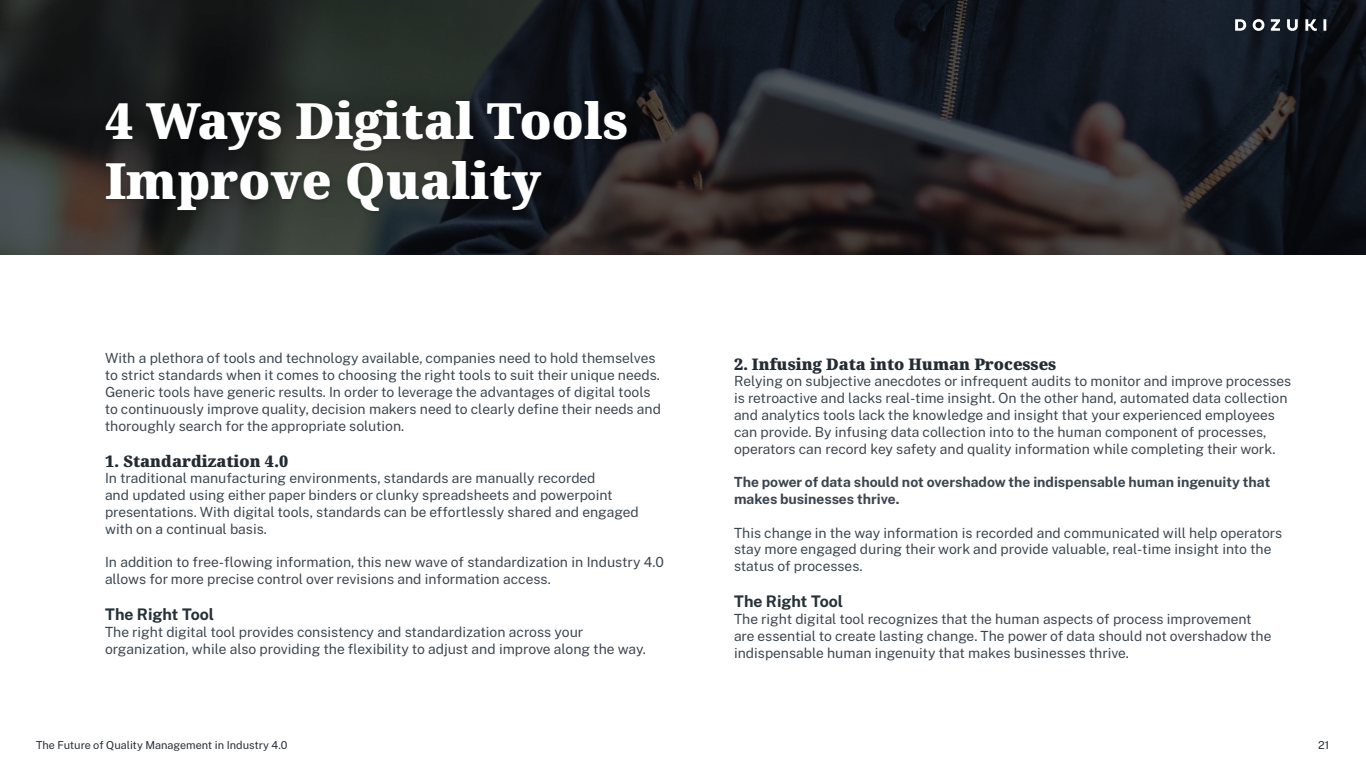
<style>
.page{position:relative;width:1366px;height:768px;background:#fff}
.page>*{position:absolute;margin:0;border:0;box-sizing:border-box;transform-origin:0 0}
.t1{font:900 50px/60px "Noto Serif";color:#fff}
.t2{font:900 16px "Noto Serif";color:#242c33}
.t3{font:700 16px "Public Sans";color:#263238}
.t4{font:14px/16.8px "Public Sans";color:#3b454e}
.t5{font:700 14px/16.8px "Public Sans";color:#3b454e}
.t6{font:11px "Public Sans";color:#242c33}
</style>
<div class="page">
<svg style="left:0;top:0;width:1366px;height:255px;background:#1f2124"></svg>
<div style="left:101px;top:96px;width:532px;height:121px;background:#000;opacity:.17"></div>
<svg style="left:1235px;top:19px;width:91px;height:12px"></svg>
<h1 class="t1" style="left:105px;top:92px;width:525px">4 Ways Digital Tools<br>Improve Quality</h1>
<p class="t4" style="left:105px;top:349px;width:557px">With a plethora of tools and technology available, companies need to hold themselves to strict standards when it comes to choosing the right tools to suit their unique needs.<br>Generic tools have generic results. In order to leverage the advantages of digital tools to continuously improve quality, decision makers need to clearly define their needs and thoroughly search for the appropriate solution.</p>
<p class="t2" style="left:105px;top:449px;width:185px">1. Standardization 4.0</p>
<p class="t4" style="left:105px;top:469px;width:535px">In traditional manufacturing environments, standards are manually recorded<br>and updated using either paper binders or clunky spreadsheets and powerpoint presentations. With digital tools, standards can be effortlessly shared and engaged with on a continual basis.</p>
<p class="t4" style="left:105px;top:553px;width:561px">In addition to free-flowing information, this new wave of standardization in Industry 4.0 allows for more precise control over revisions and information access.</p>
<p class="t3" style="left:105px;top:602px;width:110px">The Right Tool</p>
<p class="t4" style="left:105px;top:623px;width:543px">The right digital tool provides consistency and standardization across your organization, while also providing the flexibility to adjust and improve along the way.</p>
<p class="t2" style="left:734px;top:352px;width:324px">2. Infusing Data into Human Processes</p>
<p class="t4" style="left:734px;top:372px;width:559px">Relying on subjective anecdotes or infrequent audits to monitor and improve processes is retroactive and lacks real-time insight. On the other hand, automated data collection and analytics tools lack the knowledge and insight that your experienced employees can provide. By infusing data collection into to the human component of processes, operators can record key safety and quality information while completing their work.</p>
<p class="t5" style="left:734px;top:473px;width:538px">The power of data should not overshadow the indispensable human ingenuity that makes businesses thrive.</p>
<p class="t4" style="left:734px;top:523px;width:550px">This change in the way information is recorded and communicated will help operators stay more engaged during their work and provide valuable, real-time insight into the status of processes.</p>
<p class="t3" style="left:734px;top:589px;width:110px">The Right Tool</p>
<p class="t4" style="left:734px;top:610px;width:539px">The right digital tool recognizes that the human aspects of process improvement are essential to create lasting change. The power of data should not overshadow the indispensable human ingenuity that makes businesses thrive.</p>
<p class="t6" style="left:36px;top:736px;width:253px">The Future of Quality Management in Industry 4.0</p>
<p class="t6" style="left:1318px;top:736px;width:13px">21</p>
</div>
